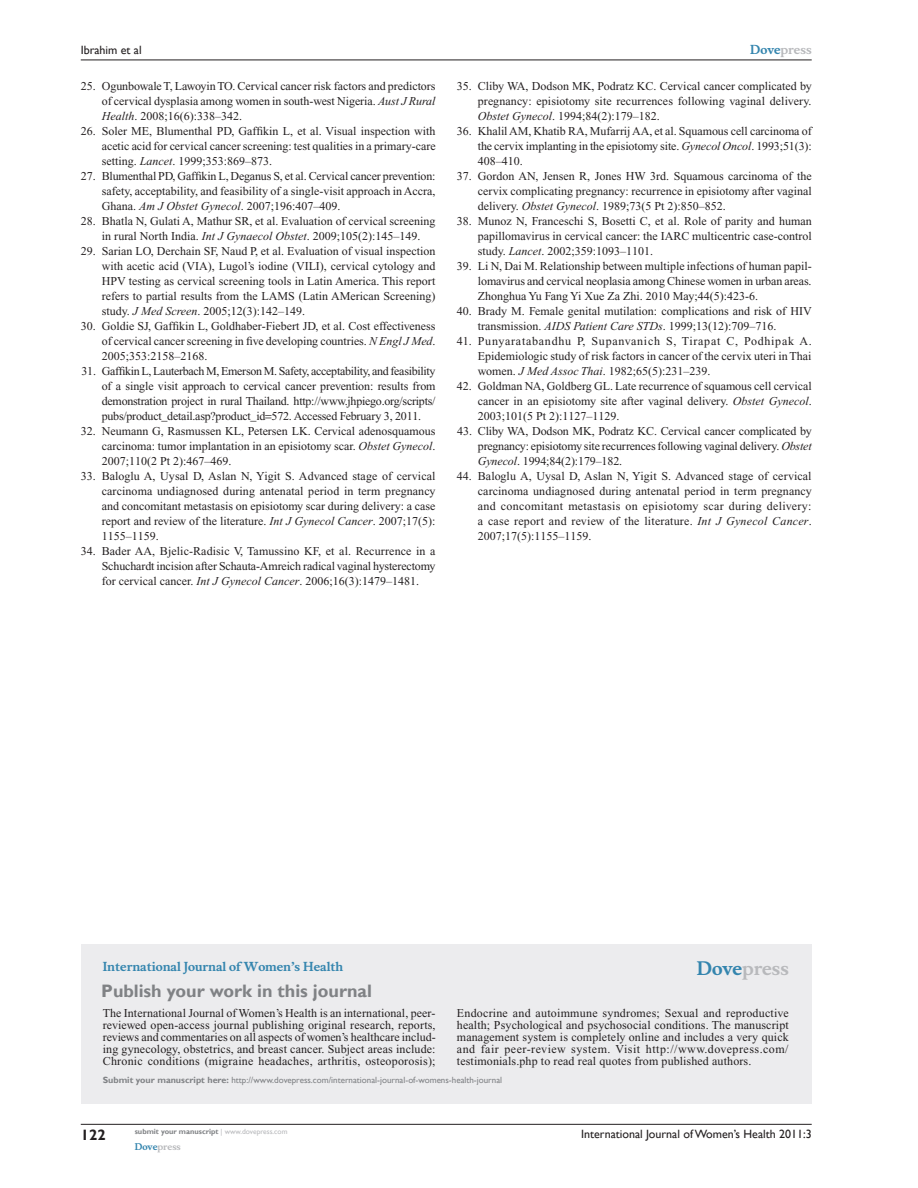
<style>
.page{position:relative;width:918px;height:1188px;background:#fff}
.page>*{position:absolute;margin:0;border:0;box-sizing:border-box;transform-origin:0 0}
.t1{font:700 18px "Gill Sans";color:#808285}
.t2{font:700 18px "Musee";color:#b8b9bc}
.t3{font:700 15px "Gill Sans";color:#231f20}
.t4{font:12px/15px "Times New Roman";color:#231f20;text-align:justify}
.t5{font:12px "Gill Sans";color:#231f20}
.t6{font:700 12px "Musee";color:#3485ae}
.t7{font:700 12px "Musee";color:#b8b9bc}
.t8{font:9px "Gill Sans";color:#808285}
.t9{font:700 9px "Musee";color:#b8b9bc}
.t10{font:700 7.5px "Gill Sans";color:#808285}
.s1{font-style:italic}
.s2{color:#3485ae}
.s3{font-weight:700}
.s4{font-weight:400;color:#b8b9bc}
</style>
<div class="page">
<div style="left:81px;top:944px;width:731px;height:159px;background:#ececee"></div>
<hr style="left:81px;top:1124px;width:731px;height:1px;background:#231f20">
<hr style="left:81px;top:60px;width:731px;height:1px;background:#231f20">
<p class="t5" style="left:81px;top:43px;width:62px">Ibrahim et al</p>
<p class="t4" style="left:102px;top:79px;width:335px;text-indent:-21px">25. Ogunbowale T, Lawoyin TO. Cervical cancer risk factors and predictors of cervical dysplasia among women in south-west Nigeria. <span class="s1">Aust J Rural Health</span>. 2008;16(6):338–342.</p>
<p class="t4" style="left:102px;top:124px;width:335px;text-indent:-21px">26. Soler ME, Blumenthal PD, Gaffikin L, et al. Visual inspection with acetic acid for cervical cancer screening: test qualities in a primary-care setting. <span class="s1">Lancet</span>. 1999;353:869–873.</p>
<p class="t4" style="left:102px;top:169px;width:335px;text-indent:-21px">27. Blumenthal PD, Gaffikin L, Deganus S, et al. Cervical cancer prevention: safety, acceptability, and feasibility of a single-visit approach in Accra, Ghana. <span class="s1">Am J Obstet Gynecol</span>. 2007;196:407–409.</p>
<p class="t4" style="left:81px;top:214px;width:356px;text-align:center">28. Bhatla N, Gulati A, Mathur SR, et al. Evaluation of cervical screening in rural North India. <span class="s1">Int J Gynaecol Obstet</span>. 2009;105(2):145–149.</p>
<p class="t4" style="left:102px;top:244px;width:335px;text-indent:-21px">29. Sarian LO, Derchain SF, Naud P, et al. Evaluation of visual inspection with acetic acid (VIA), Lugol’s iodine (VILI), cervical cytology and HPV testing as cervical screening tools in Latin America. This report refers to partial results from the LAMS (Latin AMerican Screening) study. <span class="s1">J Med Screen</span>. 2005;12(3):142–149.</p>
<p class="t4" style="left:102px;top:319px;width:335px;text-indent:-21px">30. Goldie SJ, Gaffikin L, Goldhaber-Fiebert JD, et al. Cost effectiveness of cervical cancer screening in five developing countries. <span class="s1">N Engl J Med</span>.<br>2005;353:2158–2168.</p>
<p class="t4" style="left:102px;top:364px;width:335px;text-indent:-20px">31. Gaffikin L, Lauterbach M, Emerson M. Safety, acceptability, and feasibility of a single visit approach to cervical cancer prevention: results from demonstration project in rural Thailand. http://www.jhpiego.org/scripts/ pubs/product_detail.asp?product_id 572. Accessed February 3, 2011.</p>
<p class="t4" style="left:102px;top:424px;width:335px;text-indent:-21px">32. Neumann G, Rasmussen KL, Petersen LK. Cervical adenosquamous carcinoma: tumor implantation in an episiotomy scar. <span class="s1">Obstet Gynecol</span>.<br>2007;110(2 Pt 2):467–469.</p>
<p class="t4" style="left:102px;top:469px;width:335px;text-indent:-21px">33. Baloglu A, Uysal D, Aslan N, Yigit S. Advanced stage of cervical carcinoma undiagnosed during antenatal period in term pregnancy and concomitant metastasis on episiotomy scar during delivery: a case report and review of the literature. <span class="s1">Int J Gynecol Cancer</span>. 2007;17(5):<br>1155–1159.</p>
<p class="t4" style="left:102px;top:544px;width:335px;text-indent:-21px">34. Bader AA, Bjelic-Radisic V, Tamussino KF, et al. Recurrence in a Schuchardt incision after Schauta-Amreich radical vaginal hysterectomy for cervical cancer. <span class="s1">Int J Gynecol Cancer</span>. 2006;16(3):1479–1481.</p>
<p class="t7" style="left:750px;top:43px;width:63px"><span class="s2">Dove</span>press</p>
<p class="t4" style="left:478px;top:79px;width:335px;text-indent:-21px">35. Cliby WA, Dodson MK, Podratz KC. Cervical cancer complicated by pregnancy: episiotomy site recurrences following vaginal delivery.<br><span class="s1">Obstet Gynecol</span>. 1994;84(2):179–182.</p>
<p class="t4" style="left:478px;top:124px;width:335px;text-indent:-21px">36. Khalil AM, Khatib RA, Mufarrij AA, et al. Squamous cell carcinoma of the cervix implanting in the episiotomy site. <span class="s1">Gynecol Oncol</span>. 1993;51(3):<br>408–410.</p>
<p class="t4" style="left:478px;top:169px;width:335px;text-indent:-21px">37. Gordon AN, Jensen R, Jones HW 3rd. Squamous carcinoma of the cervix complicating pregnancy: recurrence in episiotomy after vaginal delivery. <span class="s1">Obstet Gynecol</span>. 1989;73(5 Pt 2):850–852.</p>
<p class="t4" style="left:478px;top:214px;width:335px;text-indent:-21px">38. Munoz N, Franceschi S, Bosetti C, et al. Role of parity and human papillomavirus in cervical cancer: the IARC multicentric case-control study. <span class="s1">Lancet</span>. 2002;359:1093–1101.</p>
<p class="t4" style="left:478px;top:259px;width:335px;text-indent:-21px">39. Li N, Dai M. Relationship between multiple infections of human papil&shy;lomavirus and cervical neoplasia among Chinese women in urban areas.<br>Zhonghua Yu Fang Yi Xue Za Zhi. 2010 May;44(5):423-6.</p>
<p class="t4" style="left:478px;top:304px;width:335px;text-indent:-21px">40. Brady M. Female genital mutilation: complications and risk of HIV transmission. <span class="s1">AIDS Patient Care STDs</span>. 1999;13(12):709–716.</p>
<p class="t4" style="left:478px;top:334px;width:335px;text-indent:-21px">41. Punyaratabandhu P, Supanvanich S, Tirapat C, Podhipak A.<br>Epidemiologic study of risk factors in cancer of the cervix uteri in Thai women. <span class="s1">J Med Assoc Thai</span>. 1982;65(5):231–239.</p>
<p class="t4" style="left:478px;top:379px;width:335px;text-indent:-21px">42. Goldman NA, Goldberg GL. Late recurrence of squamous cell cervical cancer in an episiotomy site after vaginal delivery. <span class="s1">Obstet Gynecol</span>.<br>2003;101(5 Pt 2):1127–1129.</p>
<p class="t4" style="left:478px;top:424px;width:335px;text-indent:-21px">43. Cliby WA, Dodson MK, Podratz KC. Cervical cancer complicated by pregnancy: episiotomy site recurrences following vaginal delivery. <span class="s1">Obstet Gynecol</span>. 1994;84(2):179–182.</p>
<p class="t4" style="left:478px;top:469px;width:335px;text-indent:-21px">44. Baloglu A, Uysal D, Aslan N, Yigit S. Advanced stage of cervical carcinoma undiagnosed during antenatal period in term pregnancy and concomitant metastasis on episiotomy scar during delivery: a case report and review of the literature. <span class="s1">Int J Gynecol Cancer</span>.<br>2007;17(5):1155–1159.</p>
<p class="t6" style="left:103px;top:959px;width:242px">International Journal of Women’s Health</p>
<h1 class="t1" style="left:101px;top:980px;width:272px">Publish your work in this journal</h1>
<h1 class="t2" style="left:697px;top:958px;width:94px"><span class="s2">Dove</span>press</h1>
<p class="t4" style="left:103px;top:1007px;width:334px;line-height:12px">The International Journal of Women’s Health is an international, peer&shy;reviewed open-access journal publishing original research, reports, reviews and commentaries on all aspects of women’s healthcare includ&shy;ing gynecology, obstetrics, and breast cancer. Subject areas include:<br>Chronic conditions (migraine headaches, arthritis, osteoporosis);</p>
<p class="t4" style="left:457px;top:1007px;width:333px;line-height:12px">Endocrine and autoimmune syndromes; Sexual and reproductive health; Psychological and psychosocial conditions. The manuscript management system is completely online and includes a very quick and fair peer-review system. Visit http://www.dovepress.com/ testimonials.php to read real quotes from published authors.</p>
<p class="t8" style="left:103px;top:1075px;width:401px"><span class="s3">Submit your manuscript here:</span> http://www.dovepress.com/international-journal-of-womens-health-journal</p>
<p class="t3" style="left:81px;top:1126px;width:26px">122</p>
<p class="t10" style="left:135px;top:1127px;width:154px">submit your manuscript <span class="s4">| www.dovepress.com</span></p>
<p class="t9" style="left:135px;top:1141px;width:48px"><span class="s2">Dove</span>press</p>
<p class="t5" style="left:581px;top:1127px;width:232px">International Journal of Women’s Health 2011:3</p>
</div>
